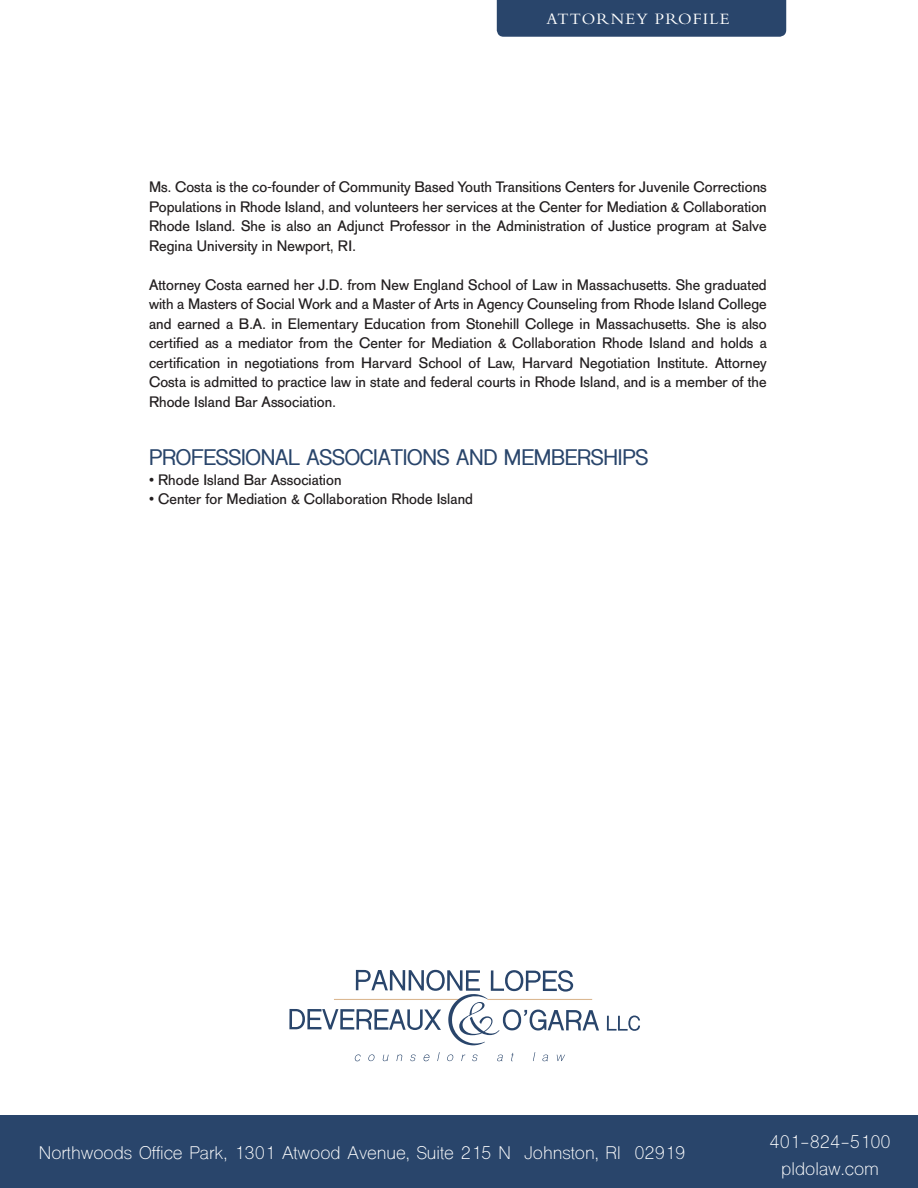
<style>
.page{position:relative;width:918px;height:1188px;background:#fff}
.page>*{position:absolute;margin:0;border:0;box-sizing:border-box;transform-origin:0 0}
.t1{font:700 21px "Shree Dev 0714";letter-spacing:-.01em;color:#29456b}
.t2{font:17.25px "Shree Dev 0714";color:#fff}
.t3{font:16.5px "Bembo";letter-spacing:.07em;color:#fff}
.t4{font:15px/19.5px "AG Old Face";letter-spacing:.005em;color:#231f20;text-align:justify}
</style>
<div class="page">
<svg style="left:607px;top:1016px;width:33px;height:15px"></svg>
<svg style="left:289px;top:970px;width:310px;height:76px"></svg>
<svg style="left:355px;top:1054px;width:6px;height:7px"></svg>
<svg style="left:368px;top:1054px;width:7px;height:7px"></svg>
<svg style="left:383px;top:1055px;width:6px;height:6px"></svg>
<svg style="left:396px;top:1055px;width:6px;height:6px"></svg>
<svg style="left:410px;top:1055px;width:6px;height:6px"></svg>
<svg style="left:423px;top:1054px;width:7px;height:7px"></svg>
<svg style="left:437px;top:1052px;width:3px;height:9px"></svg>
<svg style="left:447px;top:1054px;width:6px;height:7px"></svg>
<svg style="left:472px;top:1055px;width:6px;height:6px"></svg>
<svg style="left:497px;top:1055px;width:6px;height:6px"></svg>
<svg style="left:511px;top:1053px;width:3px;height:8px"></svg>
<svg style="left:542px;top:1055px;width:6px;height:6px"></svg>
<svg style="left:557px;top:1055px;width:8px;height:6px"></svg>
<div style="left:0;top:1116px;width:918px;height:72px;background:#29456b"></div>
<div style="left:497px;top:0;width:289px;height:37px;background:#29456b"></div>
<p class="t3" style="left:546px;top:9px;width:185px">ATTORNEY PROFILE</p>
<p class="t4" style="left:149px;top:178px;width:619px">Ms. Costa is the co-founder of Community Based Youth Transitions Centers for Juvenile Corrections Populations in Rhode Island, and volunteers her services at the Center for Mediation &amp; Collaboration Rhode Island. She is also an Adjunct Professor in the Administration of Justice program at Salve Regina University in Newport, RI.</p>
<p class="t4" style="left:149px;top:275px;width:619px">Attorney Costa earned her J.D. from New England School of Law in Massachusetts. She graduated with a Masters of Social Work and a Master of Arts in Agency Counseling from Rhode Island College and earned a B.A. in Elementary Education from Stonehill College in Massachusetts. She is also certified as a mediator from the Center for Mediation &amp; Collaboration Rhode Island and holds a certification in negotiations from Harvard School of Law, Harvard Negotiation Institute. Attorney Costa is admitted to practice law in state and federal courts in Rhode Island, and is a member of the Rhode Island Bar Association.</p>
<p class="t1" style="left:149px;top:446px;width:501px">PROFESSIONAL ASSOCIATIONS AND MEMBERSHIPS</p>
<p class="t4" style="left:149px;top:470px;width:194px">• Rhode Island Bar Association</p>
<p class="t4" style="left:149px;top:490px;width:326px">• Center for Mediation &amp; Collaboration Rhode Island</p>
<p class="t2" style="left:39px;top:1143px;width:648px">Northwoods Office Park, 1301 Atwood Avenue, Suite 215 N Johnston, RI 02919</p>
<p class="t2" style="left:769px;top:1131px;width:123px">401-824-5100</p>
<p class="t2" style="left:781px;top:1158px;width:99px">pldolaw.com</p>
</div>
